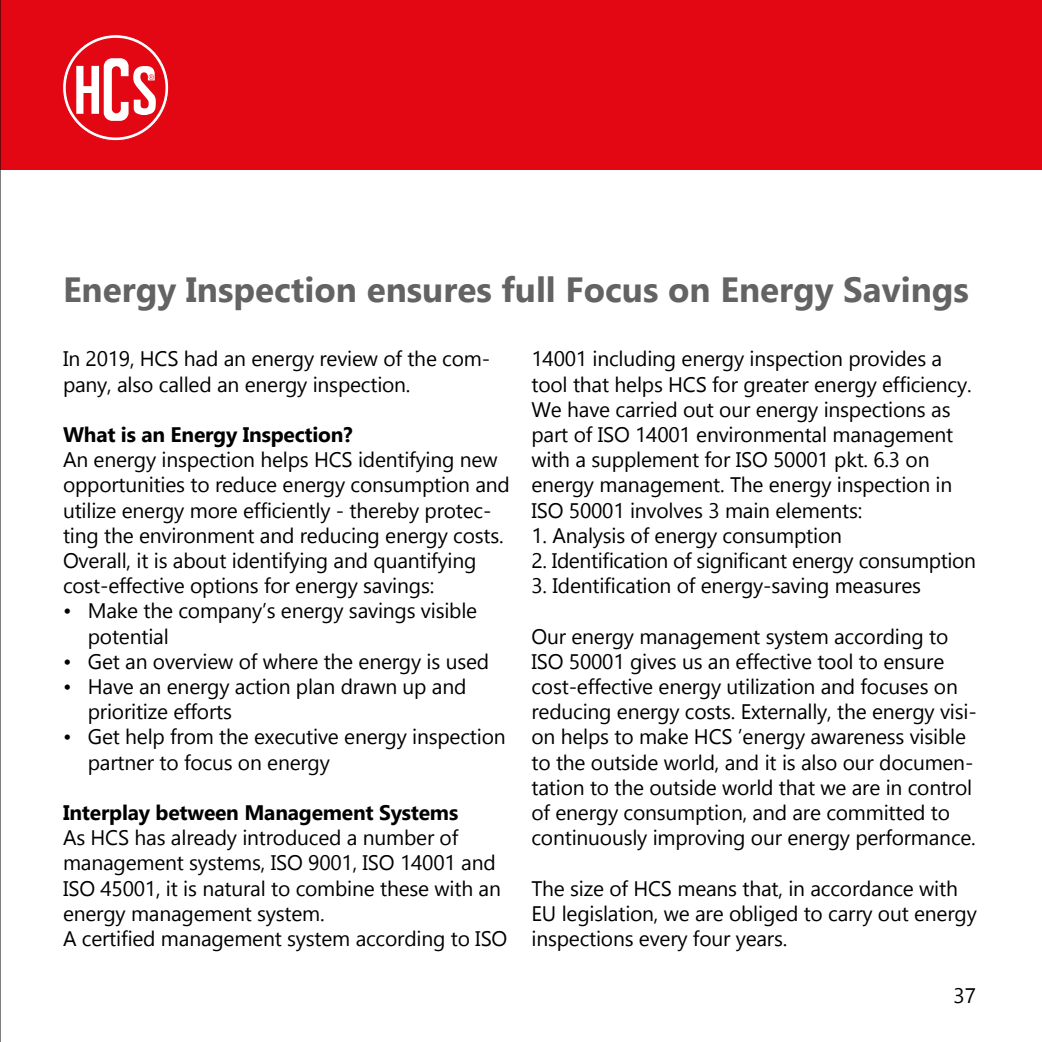
<style>
.page{position:relative;width:1042px;height:1042px;background:#fff}
.page>*{position:absolute;margin:0;border:0;box-sizing:border-box;transform-origin:0 0}
.t1{font:700 35px "Gadugi";color:#646363}
.t2{font:21px/25.2px "Gadugi";letter-spacing:-.01em;color:#000}
.t3{font:700 21px "Gadugi";letter-spacing:-.01em;color:#000}
</style>
<div class="page">
<div style="left:0;top:0;width:1042px;height:170px;background:#e30613"></div>
<svg style="left:63px;top:35px;width:106px;height:106px"></svg>
<hr style="left:0;top:0;width:1px;height:1042px;background:#000">
<h1 class="t1" style="left:63px;top:269px;width:907px">Energy Inspection ensures full Focus on Energy Savings</h1>
<p class="t2" style="left:63px;top:346px;width:429px">In 2019, HCS had an energy review of the com&shy;pany, also called an energy inspection.</p>
<p class="t3" style="left:63px;top:422px;width:291px">What is an Energy Inspection?</p>
<p class="t2" style="left:63px;top:447px;width:448px">An energy inspection helps HCS identifying new opportunities to reduce energy consumption and utilize energy more efficiently - thereby protec&shy;ting the environment and reducing energy costs.<br>Overall, it is about identifying and quantifying cost-effective options for energy savings:</p>
<p class="t2" style="left:88px;top:598px;width:391px;text-indent:-25px">• Make the company’s energy savings visible potential</p>
<p class="t2" style="left:63px;top:649px;width:428px">• Get an overview of where the energy is used</p>
<p class="t2" style="left:88px;top:674px;width:380px;text-indent:-25px">• Have an energy action plan drawn up and prioritize efforts</p>
<p class="t2" style="left:88px;top:724px;width:419px;text-indent:-25px">• Get help from the executive energy inspection partner to focus on energy</p>
<p class="t3" style="left:63px;top:800px;width:397px">Interplay between Management Systems</p>
<p class="t2" style="left:63px;top:825px;width:446px">As HCS has already introduced a number of management systems, ISO 9001, ISO 14001 and ISO 45001, it is natural to combine these with an energy management system.<br>A certified management system according to ISO</p>
<p class="t2" style="left:531px;top:346px;width:442px">14001 including energy inspection provides a tool that helps HCS for greater energy efficiency.<br>We have carried out our energy inspections as part of ISO 14001 environmental management with a supplement for ISO 50001 pkt. 6.3 on energy management. The energy inspection in ISO 50001 involves 3 main elements:</p>
<p class="t2" style="left:531px;top:523px;width:312px">1. Analysis of energy consumption</p>
<p class="t2" style="left:531px;top:548px;width:446px">2. Identification of significant energy consumption</p>
<p class="t2" style="left:531px;top:573px;width:391px">3. Identification of energy-saving measures</p>
<p class="t2" style="left:531px;top:623px;width:447px">Our energy management system according to ISO 50001 gives us an effective tool to ensure cost-effective energy utilization and focuses on reducing energy costs. Externally, the energy visi&shy;on helps to make HCS ’energy awareness visible to the outside world, and it is also our documen&shy;tation to the outside world that we are in control of energy consumption, and are committed to continuously improving our energy performance.</p>
<p class="t2" style="left:531px;top:875px;width:447px">The size of HCS means that, in accordance with<br>EU legislation, we are obliged to carry out energy inspections every four years.</p>
<p class="t2" style="left:953px;top:982px;width:24px">37</p>
</div>
